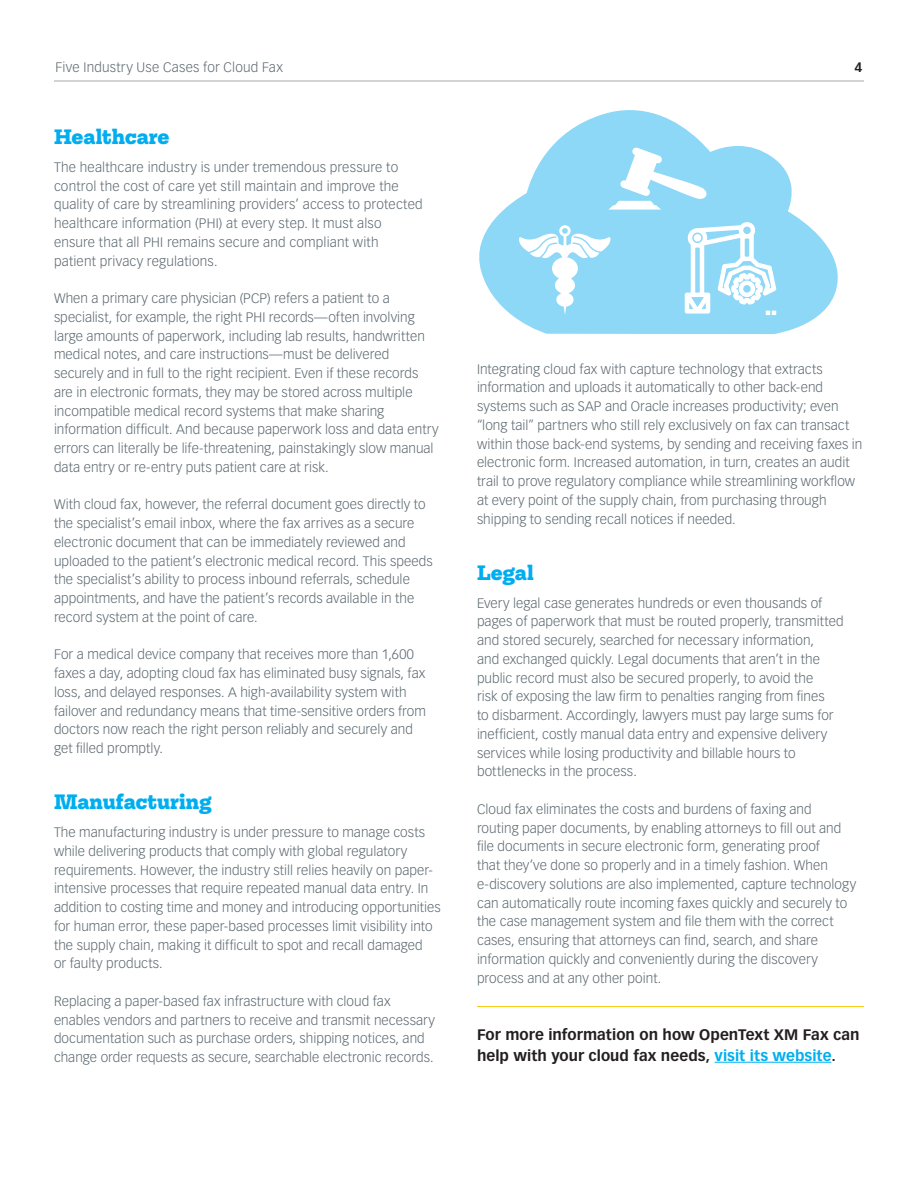
<style>
.page{position:relative;width:918px;height:1188px;background:#fff}
.page>*{position:absolute;margin:0;border:0;box-sizing:border-box;transform-origin:0 0}
.t1{font:900 24px "Equitan Slab";color:#00aeef}
.t2{font:700 15px/21px "Vectora LH";letter-spacing:.005em;color:#231f20}
.t3{font:300 13.5px/18.8px "Vectora LH";letter-spacing:.005em;color:#5b686f}
.t4{font:700 13.5px "Vectora LH";color:#231f20}
.s1{color:#00aeef}
</style>
<div class="page">
<hr style="left:477px;top:1006px;width:387px;height:1px;background:#feca0a">
<hr style="left:54px;top:81px;width:810px;height:1px;background:#a8a9ad">
<hr style="left:715px;top:1062px;width:116px;height:1px;background:#00aeef">
<svg style="left:479px;top:110px;width:359px;height:224px;fill:#8dd7f7"></svg>
<svg style="left:684px;top:220px;width:93px;height:95px"></svg>
<svg style="left:608px;top:147px;width:100px;height:63px"></svg>
<svg style="left:518px;top:225px;width:93px;height:90px"></svg>
<p class="t3" style="left:56px;top:59px;width:229px">Five Industry Use Cases for Cloud Fax</p>
<p class="t4" style="left:855px;top:61px;width:9px">4</p>
<h1 class="t1" style="left:54px;top:128px;width:117px">Healthcare</h1>
<p class="t3" style="left:54px;top:158px;width:370px">The healthcare industry is under tremendous pressure to control the cost of care yet still maintain and improve the quality of care by streamlining providers’ access to protected healthcare information (PHI) at every step. It must also ensure that all PHI remains secure and compliant with patient privacy regulations.</p>
<p class="t3" style="left:54px;top:290px;width:386px">When a primary care physician (PCP) refers a patient to a specialist, for example, the right PHI records—often involving large amounts of paperwork, including lab results, handwritten medical notes, and care instructions—must be delivered securely and in full to the right recipient. Even if these records are in electronic formats, they may be stored across multiple incompatible medical record systems that make sharing information difficult. And because paperwork loss and data entry errors can literally be life-threatening, painstakingly slow manual data entry or re-entry puts patient care at risk.</p>
<p class="t3" style="left:54px;top:496px;width:380px">With cloud fax, however, the referral document goes directly to the specialist’s email inbox, where the fax arrives as a secure electronic document that can be immediately reviewed and uploaded to the patient’s electronic medical record. This speeds the specialist’s ability to process inbound referrals, schedule appointments, and have the patient’s records available in the record system at the point of care.</p>
<p class="t3" style="left:54px;top:646px;width:374px">For a medical device company that receives more than 1,600 faxes a day, adopting cloud fax has eliminated busy signals, fax loss, and delayed responses. A high-availability system with failover and redundancy means that time-sensitive orders from doctors now reach the right person reliably and securely and get filled promptly.</p>
<h1 class="t1" style="left:54px;top:794px;width:159px">Manufacturing</h1>
<p class="t3" style="left:54px;top:824px;width:388px">The manufacturing industry is under pressure to manage costs while delivering products that comply with global regulatory requirements. However, the industry still relies heavily on paper&shy;intensive processes that require repeated manual data entry. In addition to costing time and money and introducing opportunities for human error, these paper-based processes limit visibility into the supply chain, making it difficult to spot and recall damaged<br>or faulty products.</p>
<p class="t3" style="left:54px;top:992px;width:383px">Replacing a paper-based fax infrastructure with cloud fax enables vendors and partners to receive and transmit necessary documentation such as purchase orders, shipping notices, and change order requests as secure, searchable electronic records.</p>
<p class="t3" style="left:477px;top:360px;width:387px">Integrating cloud fax with capture technology that extracts information and uploads it automatically to other back-end systems such as SAP and Oracle increases productivity; even “long tail” partners who still rely exclusively on fax can transact within those back-end systems, by sending and receiving faxes in electronic form. Increased automation, in turn, creates an audit trail to prove regulatory compliance while streamlining workflow at every point of the supply chain, from purchasing through shipping to sending recall notices if needed.</p>
<h1 class="t1" style="left:477px;top:564px;width:58px">Legal</h1>
<p class="t3" style="left:477px;top:594px;width:368px">Every legal case generates hundreds or even thousands of pages of paperwork that must be routed properly, transmitted and stored securely, searched for necessary information,<br>and exchanged quickly. Legal documents that aren’t in the public record must also be secured properly, to avoid the<br>risk of exposing the law firm to penalties ranging from fines<br>to disbarment. Accordingly, lawyers must pay large sums for inefficient, costly manual data entry and expensive delivery services while losing productivity and billable hours to bottlenecks in the process.</p>
<p class="t3" style="left:477px;top:801px;width:381px">Cloud fax eliminates the costs and burdens of faxing and routing paper documents, by enabling attorneys to fill out and file documents in secure electronic form, generating proof<br>that they’ve done so properly and in a timely fashion. When e-discovery solutions are also implemented, capture technology can automatically route incoming faxes quickly and securely to the case management system and file them with the correct cases, ensuring that attorneys can find, search, and share information quickly and conveniently during the discovery process and at any other point.</p>
<p class="t2" style="left:477px;top:1025px;width:384px">For more information on how OpenText XM Fax can help with your cloud fax needs, <span class="s1">visit its website</span>.</p>
</div>
